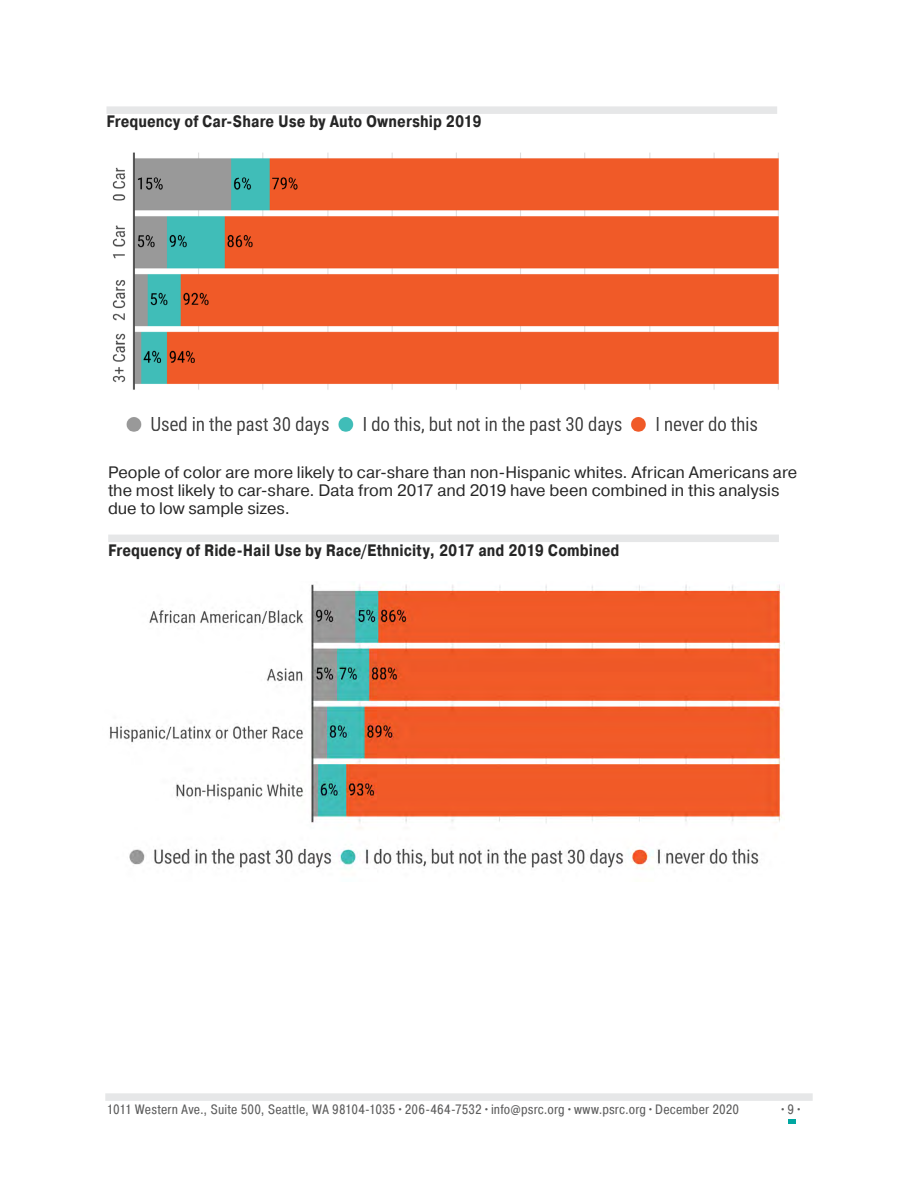
<style>
.page{position:relative;width:918px;height:1188px;background:#fff}
.page>*{position:absolute;margin:0;border:0;box-sizing:border-box;transform-origin:0 0}
.t1{font:16.5px/18px "Pragmatica";color:#262626}
.t2{font:700 16.5px "Pragmatica Cond";color:#262626}
.t3{font:13.5px "Pragmatica Cond";letter-spacing:.01em;color:#5c5c5c}
</style>
<div class="page">
<svg style="left:788px;top:1119px;width:7px;height:5px"></svg>
<div style="left:105px;top:1093px;width:708px;height:8px;background:#e6e7e8"></div>
<div style="left:106px;top:106px;width:671px;height:8px;background:#e6e7e8"></div>
<div style="left:108px;top:535px;width:671px;height:7px;background:#e6e7e8"></div>
<img style="left:112px;top:152px;width:667px;height:283px">
<img style="left:109px;top:584px;width:676px;height:285px">
<h3 class="t2" style="left:106px;top:112px;width:377px">Frequency of Car-Share Use by Auto Ownership 2019</h3>
<p class="t1" style="left:108px;top:464px;width:691px">People of color are more likely to car-share than non-Hispanic whites. African Americans are the most likely to car-share. Data from 2017 and 2019 have been combined in this analysis due to low sample sizes.</p>
<h3 class="t2" style="left:108px;top:540px;width:513px">Frequency of Ride-Hail Use by Race/Ethnicity, 2017 and 2019 Combined</h3>
<p class="t3" style="left:107px;top:1101px;width:634px">1011 Western Ave., Suite 500, Seattle, WA 98104-1035•206-464-7532•info@psrc.org•www.psrc.org•December 2020</p>
<p class="t3" style="left:779px;top:1101px;width:25px">•9•</p>
</div>
